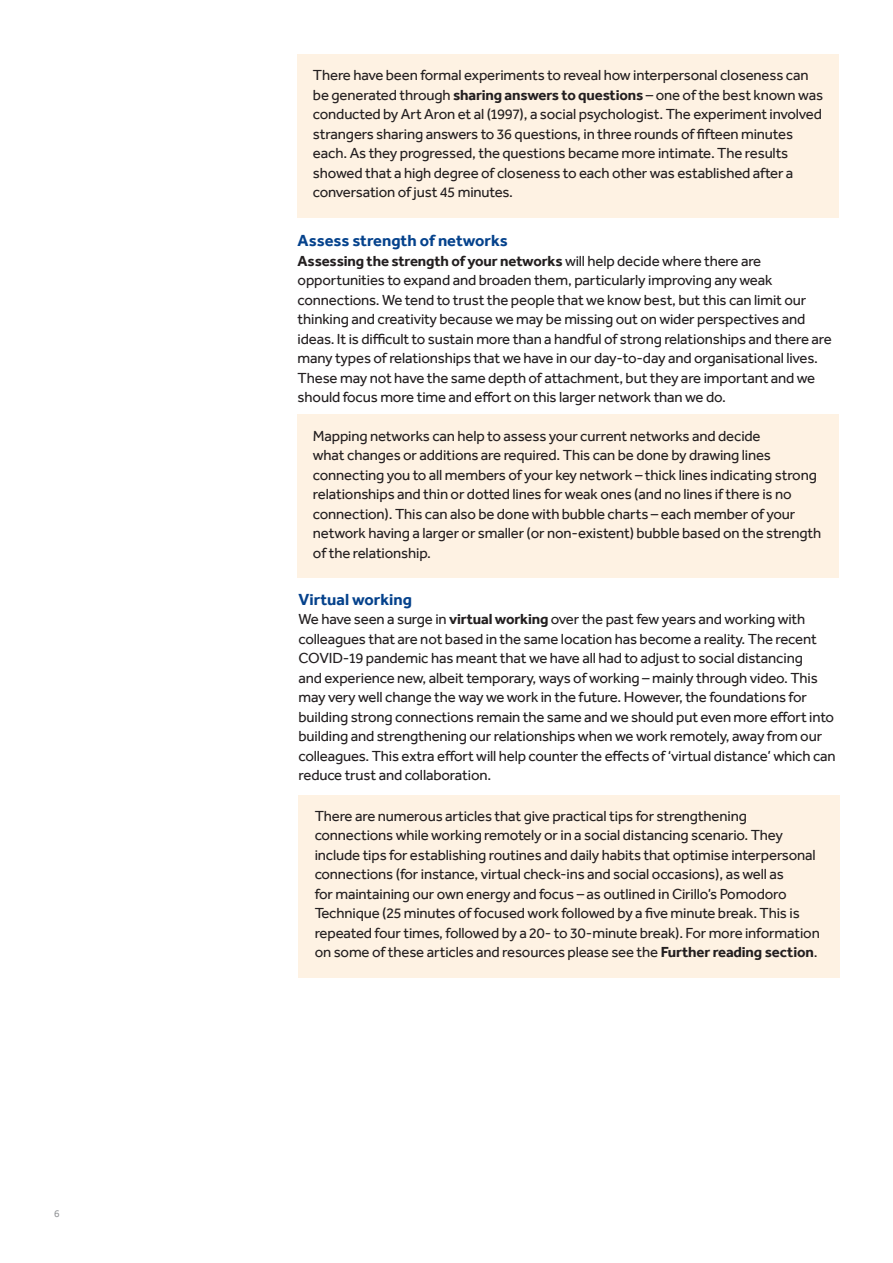
<style>
.page{position:relative;width:893px;height:1263px;background:#fff}
.page>*{position:absolute;margin:0;border:0;box-sizing:border-box;transform-origin:0 0}
.NEW_BODY_COPY{font:700 16.5px "Effra";color:#05428c}
.NEW_BODY_COPY-2{font:15px/19.5px "Effra";letter-spacing:-.01em;color:#231f20}
.t1{font:10.5px "Effra";color:#939598}
.s1{font-weight:700}
</style>
<div class="page">
<div style="left:298px;top:54px;width:541px;height:164px;background:#fef2e3"></div>
<div style="left:298px;top:415px;width:541px;height:163px;background:#fef2e3"></div>
<div style="left:298px;top:795px;width:542px;height:182px;background:#fef2e3"></div>
<p class="t1" style="left:54px;top:1207px;width:7px">6</p>
<p class="NEW_BODY_COPY-2" style="left:313px;top:65px;width:512px">There have been formal experiments to reveal how interpersonal closeness can be generated through <span class="s1">sharing answers to questions</span> – one of the best known was conducted by Art Aron et al (1997), a social psychologist. The experiment involved strangers sharing answers to 36 questions, in three rounds of fifteen minutes each. As they progressed, the questions became more intimate. The results showed that a high degree of closeness to each other was established after a conversation of just 45 minutes.</p>
<p class="NEW_BODY_COPY" style="left:298px;top:231px;width:212px">Assess strength of networks</p>
<p class="NEW_BODY_COPY-2" style="left:298px;top:251px;width:536px"><span class="s1">Assessing the strength of your networks</span> will help decide where there are opportunities to expand and broaden them, particularly improving any weak connections. We tend to trust the people that we know best, but this can limit our thinking and creativity because we may be missing out on wider perspectives and ideas. It is difficult to sustain more than a handful of strong relationships and there are many types of relationships that we have in our day-to-day and organisational lives.<br>These may not have the same depth of attachment, but they are important and we should focus more time and effort on this larger network than we do.</p>
<p class="NEW_BODY_COPY-2" style="left:313px;top:426px;width:510px">Mapping networks can help to assess your current networks and decide<br>what changes or additions are required. This can be done by drawing lines connecting you to all members of your key network – thick lines indicating strong relationships and thin or dotted lines for weak ones (and no lines if there is no connection). This can also be done with bubble charts – each member of your network having a larger or smaller (or non-existent) bubble based on the strength of the relationship.</p>
<p class="NEW_BODY_COPY" style="left:298px;top:589px;width:115px">Virtual working</p>
<p class="NEW_BODY_COPY-2" style="left:298px;top:609px;width:539px">We have seen a surge in <span class="s1">virtual working</span> over the past few years and working with colleagues that are not based in the same location has become a reality. The recent COVID-19 pandemic has meant that we have all had to adjust to social distancing<br>and experience new, albeit temporary, ways of working – mainly through video. This may very well change the way we work in the future. However, the foundations for building strong connections remain the same and we should put even more effort into building and strengthening our relationships when we work remotely, away from our colleagues. This extra effort will help counter the effects of ‘virtual distance’ which can reduce trust and collaboration.</p>
<p class="NEW_BODY_COPY-2" style="left:315px;top:806px;width:507px">There are numerous articles that give practical tips for strengthening connections while working remotely or in a social distancing scenario. They include tips for establishing routines and daily habits that optimise interpersonal connections (for instance, virtual check-ins and social occasions), as well as<br>for maintaining our own energy and focus – as outlined in Cirillo’s Pomodoro Technique (25 minutes of focused work followed by a five minute break. This is repeated four times, followed by a 20- to 30-minute break). For more information on some of these articles and resources please see the <span class="s1">Further reading section</span>.</p>
</div>
